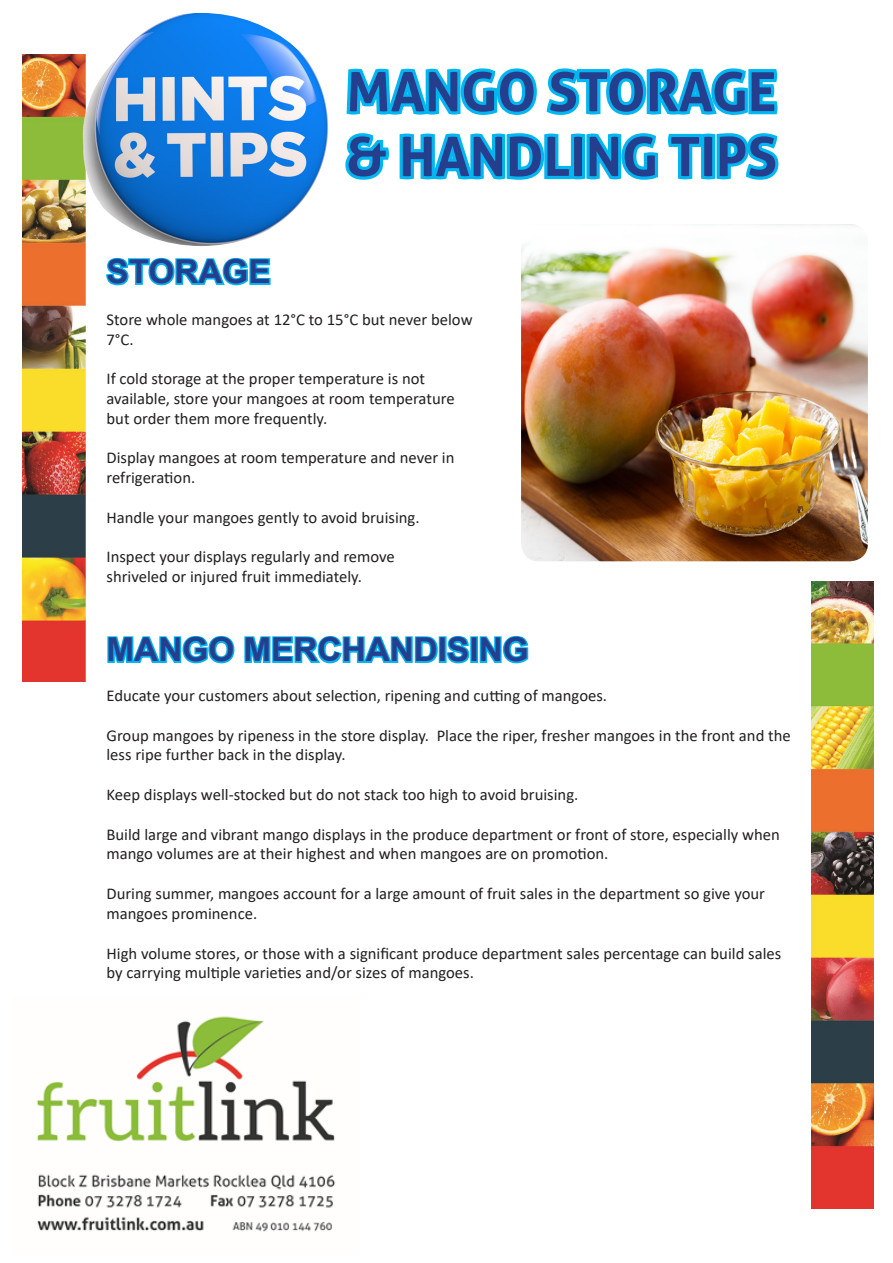
<style>
.page{position:relative;width:893px;height:1263px;background:#fff}
.page>*{position:absolute;margin:0;border:0;box-sizing:border-box;transform-origin:0 0}
.t1{font:700 54px/64.8px "Aller";color:#253f8e}
.t2{font:700 33px "Arial";color:#253f8e}
.t3{font:16.5px/19.8px "Calibri";color:#231f20}
</style>
<div class="page">
<img style="left:23px;top:54px;width:62px;height:627px">
<img style="left:812px;top:582px;width:61px;height:627px">
<svg style="left:345px;top:68px;width:434px;height:112px"></svg>
<img style="left:36px;top:1016px;width:300px;height:216px">
<img style="left:521px;top:224px;width:347px;height:337px">
<svg style="left:106px;top:257px;width:165px;height:29px"></svg>
<svg style="left:107px;top:635px;width:128px;height:29px"></svg>
<svg style="left:244px;top:635px;width:226px;height:29px"></svg>
<div style="left:470px;top:636px;width:8px;height:27px;border:3px solid #00b3ef"></div>
<svg style="left:478px;top:635px;width:51px;height:29px"></svg>
<img style="left:69px;top:13px;width:259px;height:233px">
<p class="t1" style="left:346px;top:59px;width:433px">MANGO STORAGE &amp; HANDLING TIPS</p>
<p class="t2" style="left:107px;top:249px;width:166px">STORAGE</p>
<p class="t3" style="left:107px;top:309px;width:368px">Store whole mangoes at 12°C to 15°C but never below<br>7°C.</p>
<p class="t3" style="left:107px;top:368px;width:350px">If cold storage at the proper temperature is not available, store your mangoes at room temperature but order them more frequently.</p>
<p class="t3" style="left:107px;top:448px;width:350px">Display mangoes at room temperature and never in refrigeration.</p>
<p class="t3" style="left:107px;top:507px;width:315px">Handle your mangoes gently to avoid bruising.</p>
<p class="t3" style="left:107px;top:547px;width:290px">Inspect your displays regularly and remove shriveled or injured fruit immediately.</p>
<p class="t2" style="left:107px;top:627px;width:424px">MANGO MERCHANDISING</p>
<p class="t3" style="left:107px;top:685px;width:502px">Educate your customers about selection, ripening and cutting of mangoes.</p>
<p class="t3" style="left:107px;top:725px;width:686px">Group mangoes by ripeness in the store display. Place the riper, fresher mangoes in the front and the less ripe further back in the display.</p>
<p class="t3" style="left:107px;top:784px;width:473px">Keep displays well-stocked but do not stack too high to avoid bruising.</p>
<p class="t3" style="left:107px;top:824px;width:675px">Build large and vibrant mango displays in the produce department or front of store, especially when mango volumes are at their highest and when mangoes are on promotion.</p>
<p class="t3" style="left:107px;top:883px;width:660px">During summer, mangoes account for a large amount of fruit sales in the department so give your mangoes prominence.</p>
<p class="t3" style="left:107px;top:943px;width:676px">High volume stores, or those with a significant produce department sales percentage can build sales by carrying multiple varieties and/or sizes of mangoes.</p>
</div>
